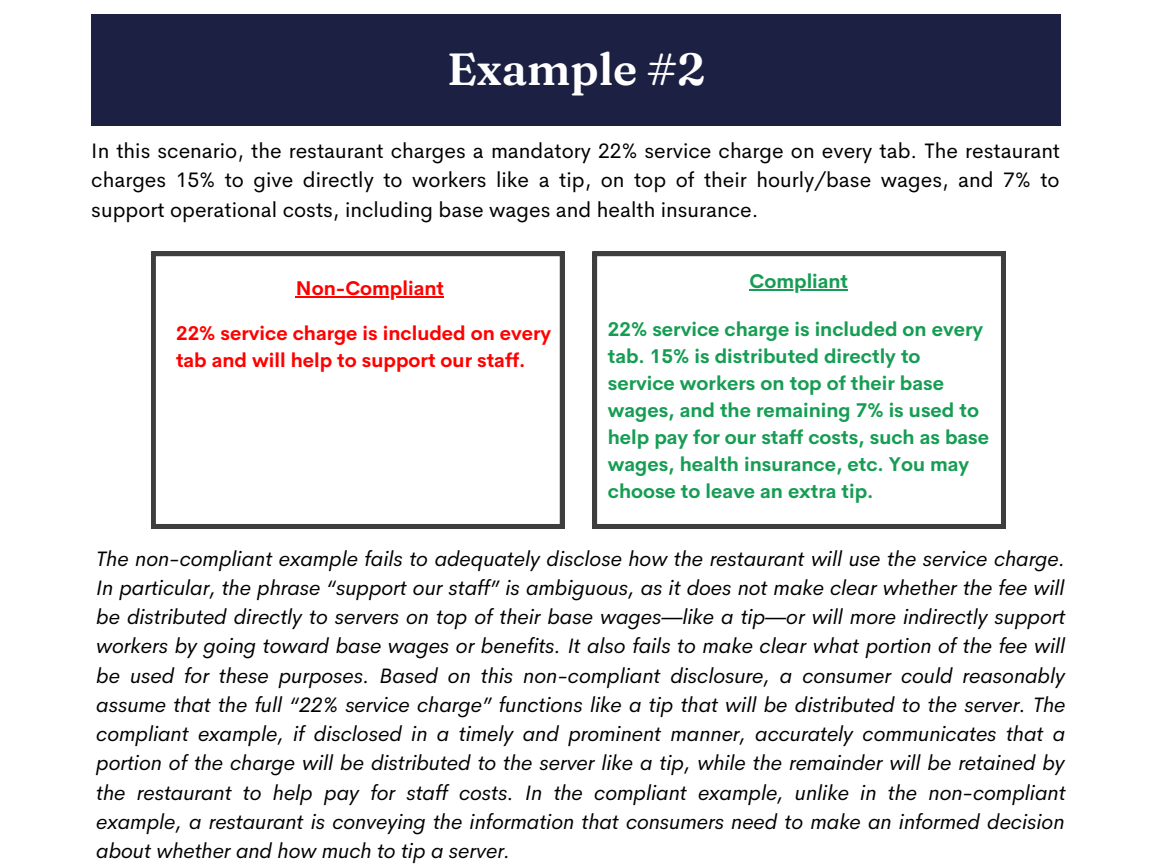
<style>
.page{position:relative;width:1152px;height:864px;background:#fff}
.page>*{position:absolute;margin:0;border:0;box-sizing:border-box;transform-origin:0 0}
.t1{font:600 45px "Fraunces 9 pt";color:#fff}
.t2{font:italic 21px/29.2px "Cerebri Sans";color:#000;text-align:justify}
.t3{font:21px/29.2px "Cerebri Sans";color:#000;text-align:justify}
.t4{font:700 19.5px/27px "Cerebri Sans";color:#169d53}
.t5{font:700 19.5px/27px "Cerebri Sans";color:#f00}
</style>
<div class="page">
<svg style="left:151px;top:252px;width:413px;height:276px"></svg>
<svg style="left:593px;top:252px;width:412px;height:276px"></svg>
<div style="left:91px;top:14px;width:970px;height:112px;background:#1c2143"></div>
<hr style="left:750px;top:290px;width:98px;height:1px;background:#169d53">
<hr style="left:296px;top:296px;width:148px;height:2px;background:#f00">
<p class="t1" style="left:447px;top:41px;width:259px">Example #2</p>
<p class="t3" style="left:91px;top:136px;width:970px">In this scenario, the restaurant charges a mandatory 22% service charge on every tab. The restaurant charges 15% to give directly to workers like a tip, on top of their hourly/base wages, and 7% to support operational costs, including base wages and health insurance.</p>
<p class="t5" style="left:296px;top:275px;width:150px">Non-Compliant</p>
<p class="t5" style="left:176px;top:320px;width:377px">22% service charge is included on every tab and will help to support our staff.</p>
<p class="t4" style="left:750px;top:268px;width:100px">Compliant</p>
<p class="t4" style="left:608px;top:315px;width:383px">22% service charge is included on every tab. 15% is distributed directly to service workers on top of their base wages, and the remaining 7% is used to help pay for our staff costs, such as base wages, health insurance, etc. You may choose to leave an extra tip.</p>
<p class="t2" style="left:96px;top:544px;width:971px">The non-compliant example fails to adequately disclose how the restaurant will use the service charge.<br>In particular, the phrase “support our staff” is ambiguous, as it does not make clear whether the fee will be distributed directly to servers on top of their base wages—like a tip—or will more indirectly support workers by going toward base wages or benefits. It also fails to make clear what portion of the fee will be used for these purposes. Based on this non-compliant disclosure, a consumer could reasonably assume that the full “22% service charge” functions like a tip that will be distributed to the server. The compliant example, if disclosed in a timely and prominent manner, accurately communicates that a portion of the charge will be distributed to the server like a tip, while the remainder will be retained by the restaurant to help pay for staff costs. In the compliant example, unlike in the non-compliant example, a restaurant is conveying the information that consumers need to make an informed decision about whether and how much to tip a server.</p>
</div>
